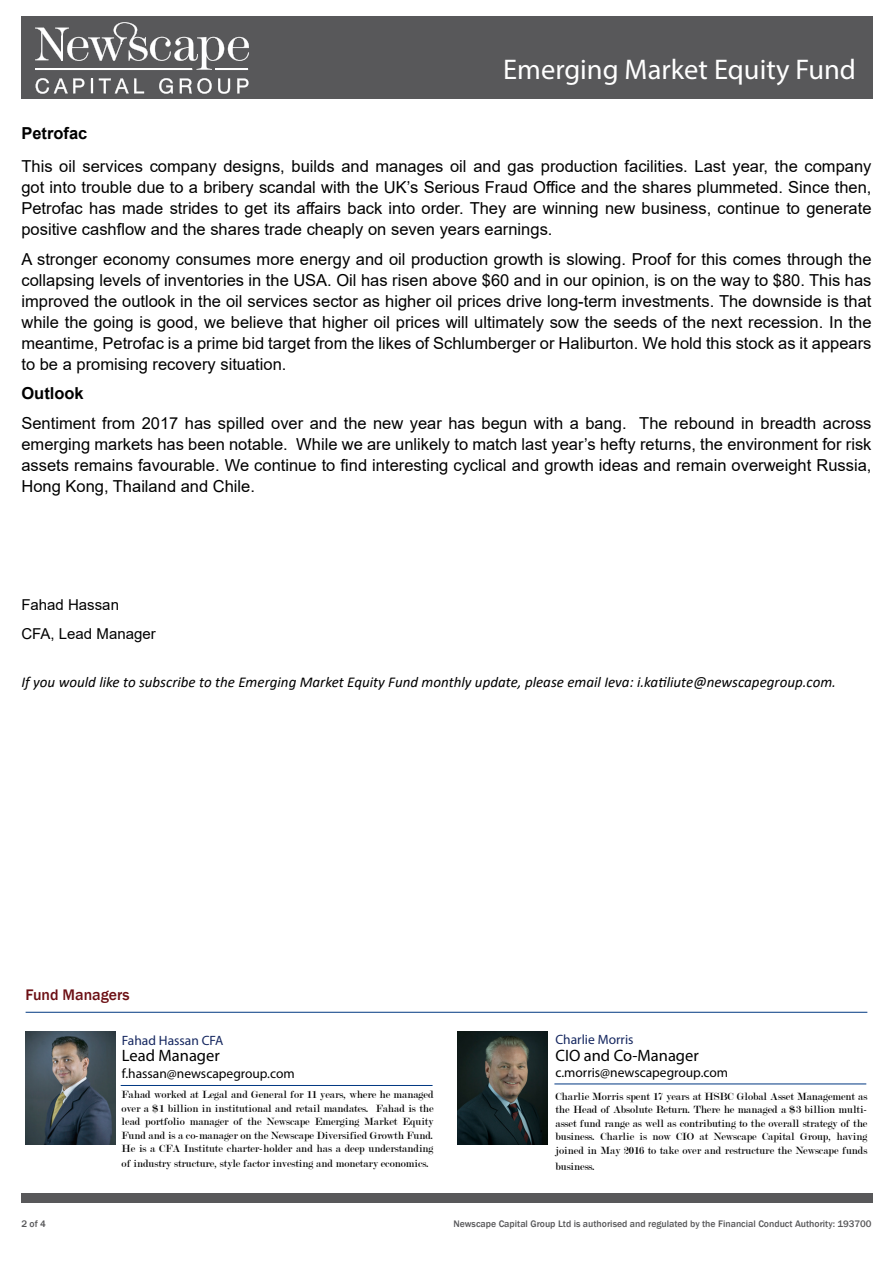
<style>
.page{position:relative;width:893px;height:1263px;background:#fff}
.page>*{position:absolute;margin:0;border:0;box-sizing:border-box;transform-origin:0 0}
.t1{font:28.5px "Myriad Pro";color:#fff}
.t2{font:16.5px/21px "Arial";color:#000;text-align:justify}
.t3{font:16.5px "Myriad Pro";color:#010000}
.t4{font:700 16.5px "Arial";color:#000}
.t5{font:500 15.75px "Franklin Gothic";color:#6c0f14}
.t6{font:italic 15px "Calibri";color:#000}
.t7{font:15px/29.5px "Arial";color:#000}
.t8{font:13.5px "Myriad Pro";color:#010000}
.t9{font:13.5px "Myriad Pro";color:#14265f}
.t10{font:11.25px/13.6px "Modern";color:#000;text-align:justify}
.t11{font:500 9.75px "Franklin Gothic";color:#58585a}
</style>
<div class="page">
<div style="left:21px;top:17px;width:851px;height:82px;background:#58585a"></div>
<svg style="left:35px;top:22px;width:214px;height:48px"></svg>
<svg style="left:36px;top:78px;width:48px;height:16px"></svg>
<svg style="left:91px;top:78px;width:2px;height:15px"></svg>
<svg style="left:99px;top:78px;width:45px;height:15px"></svg>
<svg style="left:159px;top:78px;width:14px;height:16px"></svg>
<svg style="left:180px;top:78px;width:32px;height:16px"></svg>
<svg style="left:218px;top:78px;width:12px;height:16px"></svg>
<svg style="left:237px;top:78px;width:12px;height:15px"></svg>
<div style="left:21px;top:1193px;width:851px;height:10px;background:#58585a"></div>
<hr style="left:26px;top:1012px;width:841px;height:1px;background:#003882">
<hr style="left:554px;top:1083px;width:312px;height:1px;background:#003882">
<hr style="left:121px;top:1085px;width:312px;height:1px;background:#003882">
<img style="left:457px;top:1032px;width:90px;height:113px">
<img style="left:26px;top:1032px;width:90px;height:113px">
<h1 class="t1" style="left:503px;top:52px;width:354px">Emerging Market Equity Fund</h1>
<p class="t4" style="left:21px;top:121px;width:68px">Petrofac</p>
<p class="t2" style="left:21px;top:156px;width:851px">This oil services company designs, builds and manages oil and gas production facilities. Last year, the company got into trouble due to a bribery scandal with the UK’s Serious Fraud Office and the shares plummeted. Since then, Petrofac has made strides to get its affairs back into order. They are winning new business, continue to generate positive cashflow and the shares trade cheaply on seven years earnings.</p>
<p class="t2" style="left:21px;top:248px;width:852px">A stronger economy consumes more energy and oil production growth is slowing. Proof for this comes through the collapsing levels of inventories in the USA. Oil has risen above $60 and in our opinion, is on the way to $80. This has improved the outlook in the oil services sector as higher oil prices drive long-term investments. The downside is that while the going is good, we believe that higher oil prices will ultimately sow the seeds of the next recession. In the meantime, Petrofac is a prime bid target from the likes of Schlumberger or Haliburton. We hold this stock as it appears to be a promising recovery situation.</p>
<p class="t4" style="left:21px;top:382px;width:64px">Outlook</p>
<p class="t2" style="left:21px;top:412px;width:851px">Sentiment from 2017 has spilled over and the new year has begun with a bang. The rebound in breadth across emerging markets has been notable. While we are unlikely to match last year’s hefty returns, the environment for risk assets remains favourable. We continue to find interesting cyclical and growth ideas and remain overweight Russia, Hong Kong, Thailand and Chile.</p>
<p class="t7" style="left:21px;top:590px;width:136px">Fahad Hassan<br>CFA, Lead Manager</p>
<p class="t6" style="left:21px;top:671px;width:816px">If you would like to subscribe to the Emerging Market Equity Fund monthly update, please email Ieva: i.katiliute@newscapegroup.com.</p>
<p class="t5" style="left:26px;top:985px;width:106px">Fund Managers</p>
<p class="t9" style="left:122px;top:1032px;width:103px">Fahad Hassan CFA</p>
<p class="t3" style="left:122px;top:1046px;width:99px">Lead Manager</p>
<p class="t8" style="left:122px;top:1065px;width:174px">f.hassan@newscapegroup.com</p>
<p class="t10" style="left:122px;top:1088px;width:313px">Fahad worked at Legal and General for 11 years, where he managed over a $1 billion in institutional and retail mandates. Fahad is the lead portfolio manager of the Newscape Emerging Market Equity Fund and is a co-manager on the Newscape Diversified Growth Fund.<br>He is a CFA Institute charter-holder and has a deep understanding of industry structure, style factor investing and monetary economics.</p>
<p class="t9" style="left:555px;top:1031px;width:80px">Charlie Morris</p>
<p class="t3" style="left:555px;top:1045px;width:145px">CIO and Co-Manager</p>
<p class="t8" style="left:555px;top:1064px;width:174px">c.morris@newscapegroup.com</p>
<p class="t10" style="left:555px;top:1089px;width:313px">Charlie Morris spent 17 years at HSBC Global Asset Management as the Head of Absolute Return. There he managed a $3 billion multi&shy;asset fund range as well as contributing to the overall strategy of the business. Charlie is now CIO at Newscape Capital Group, having joined in May 2016 to take over and restructure the Newscape funds</p>
<p class="t10" style="left:555px;top:1159px;width:41px">business.</p>
<p class="t11" style="left:21px;top:1218px;width:26px">2 of 4</p>
<p class="t11" style="left:453px;top:1218px;width:420px">Newscape Capital Group Ltd is authorised and regulated by the Financial Conduct Authority: 193700</p>
</div>
